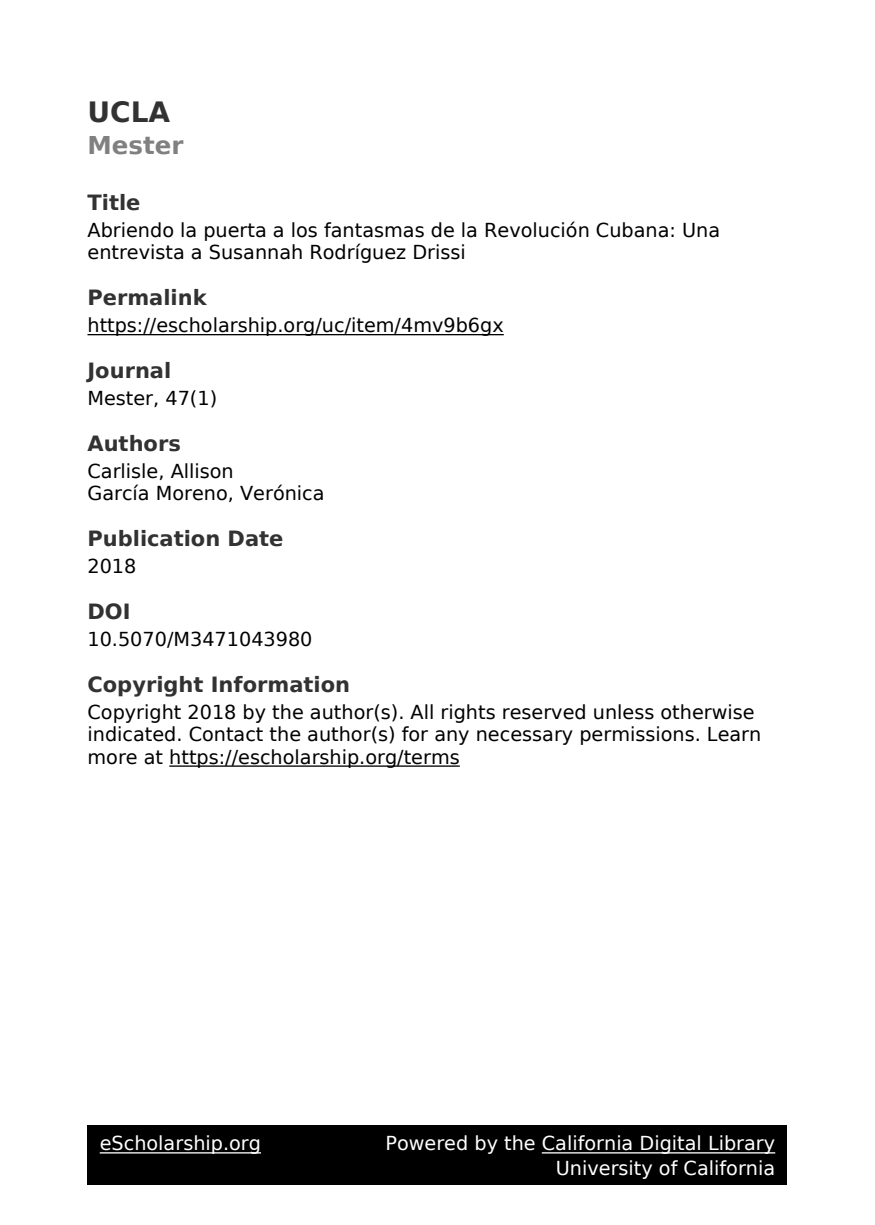
<style>
.page{position:relative;width:875px;height:1225px;background:#fff}
.page>*{position:absolute;margin:0;border:0;box-sizing:border-box;transform-origin:0 0}
.t1{font:700 28px "DejaVu Sans";color:#323232}
.t2{font:700 24.5px "DejaVu Sans";color:#808080}
.t3{font:700 21px "DejaVu Sans";color:#323232}
.t4{font:19.25px/22.4px "DejaVu Sans";color:#000}
.t5{font:19.25px/24.5px "DejaVu Sans";color:#fff;text-align:right}
</style>
<div class="page">
<hr style="left:88px;top:334px;width:416px;height:1px;background:#000">
<hr style="left:169px;top:765px;width:291px;height:2px;background:#000">
<div style="left:88px;top:1125px;width:700px;height:60px;background:#000"></div>
<hr style="left:100px;top:1152px;width:161px;height:2px;background:#fff">
<hr style="left:542px;top:1152px;width:233px;height:2px;background:#fff">
<h1 class="t1" style="left:88px;top:101px;width:84px">UCLA</h1>
<p class="t2" style="left:88px;top:136px;width:97px">Mester</p>
<p class="t3" style="left:88px;top:194px;width:54px">Title</p>
<p class="t4" style="left:88px;top:221px;width:634px">Abriendo la puerta a los fantasmas de la Revolución Cubana: Una entrevista a Susannah Rodríguez Drissi</p>
<p class="t3" style="left:88px;top:289px;width:121px">Permalink</p>
<p class="t4" style="left:88px;top:316px;width:418px">https://escholarship.org/uc/item/4mv9b6gx</p>
<p class="t3" style="left:88px;top:362px;width:85px">Journal</p>
<p class="t4" style="left:88px;top:389px;width:131px">Mester, 47(1)</p>
<p class="t3" style="left:88px;top:435px;width:95px">Authors</p>
<p class="t4" style="left:88px;top:462px;width:239px">Carlisle, Allison<br>García Moreno, Verónica</p>
<p class="t3" style="left:88px;top:530px;width:198px">Publication Date</p>
<p class="t4" style="left:88px;top:557px;width:50px">2018</p>
<p class="t3" style="left:88px;top:603px;width:45px">DOI</p>
<p class="t4" style="left:88px;top:630px;width:227px">10.5070/M3471043980</p>
<p class="t3" style="left:88px;top:676px;width:264px">Copyright Information</p>
<p class="t4" style="left:88px;top:703px;width:675px">Copyright 2018 by the author(s). All rights reserved unless otherwise indicated. Contact the author(s) for any necessary permissions. Learn more at https://escholarship.org/terms</p>
<p class="t5" style="left:100px;top:1133px;width:163px">eScholarship.org</p>
<p class="t5" style="left:385px;top:1133px;width:391px">Powered by the California Digital Library<br>University of California</p>
</div>
